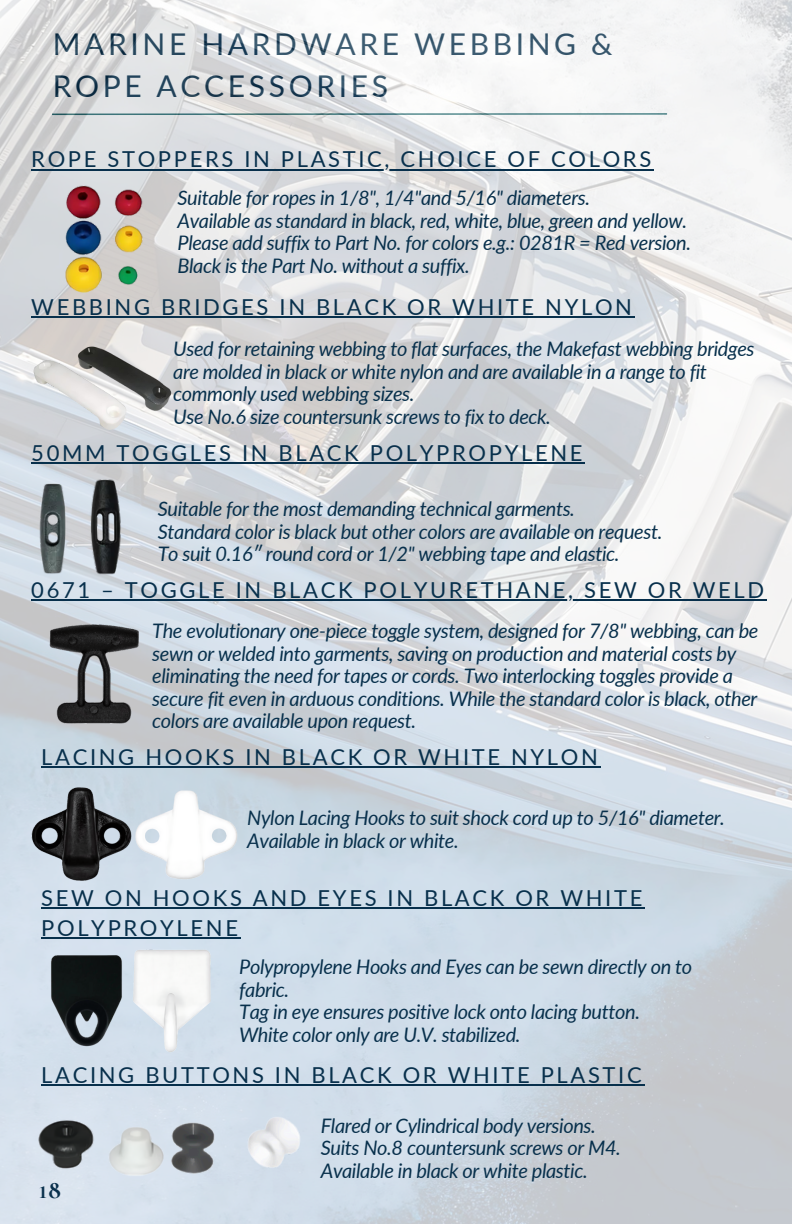
<style>
.page{position:relative;width:792px;height:1224px;background:#fff}
.page>*{position:absolute;margin:0;border:0;box-sizing:border-box;transform-origin:0 0}
.t1{font:30px/42px "Lato";letter-spacing:.12em;color:#08304c}
.t2{font:700 24.4px "Cormorant SC";color:#09304c}
.t3{font:22px/30px "Lato";letter-spacing:.12em;color:#08304c}
.t4{font:italic 20px/22.4px "Lato";letter-spacing:-.02em;color:#08304c}
</style>
<div class="page">
<img style="left:0;top:0;width:792px;height:1224px">
<img style="left:38px;top:1101px;width:129px;height:95px">
<hr style="left:41px;top:1085px;width:603px;height:1px;background:#08304c">
<img style="left:169px;top:1114px;width:140px;height:69px">
<img style="left:93px;top:919px;width:158px;height:165px">
<img style="left:18px;top:930px;width:136px;height:142px">
<img style="left:137px;top:789px;width:109px;height:93px">
<img style="left:28px;top:784px;width:109px;height:107px">
<img style="left:18px;top:595px;width:156px;height:156px">
<img style="left:73px;top:466px;width:64px;height:118px">
<img style="left:28px;top:475px;width:46px;height:106px">
<img style="left:18px;top:325px;width:170px;height:126px">
<img style="left:52px;top:184px;width:101px;height:120px">
<hr style="left:41px;top:907px;width:604px;height:2px;background:#08304c">
<hr style="left:41px;top:937px;width:200px;height:2px;background:#08304c">
<hr style="left:41px;top:767px;width:560px;height:1px;background:#08304c">
<hr style="left:31px;top:599px;width:736px;height:2px;background:#08304c">
<hr style="left:31px;top:462px;width:554px;height:2px;background:#08304c">
<hr style="left:31px;top:316px;width:604px;height:2px;background:#08304c">
<hr style="left:31px;top:169px;width:623px;height:1px;background:#08304c">
<p class="t1" style="left:53px;top:23px;width:561px">MARINE HARDWARE WEBBING &amp;<br>ROPE ACCESSORIES</p>
<p class="t3" style="left:31px;top:144px;width:622px">ROPE STOPPERS IN PLASTIC, CHOICE OF COLORS</p>
<p class="t4" style="left:178px;top:186px;width:414px">Suitable for ropes in 1/8", 1/4"and 5/16" diameters.</p>
<p class="t4" style="left:178px;top:209px;width:511px">Available as standard in black, red, white, blue, green and yellow.</p>
<p class="t4" style="left:178px;top:231px;width:515px">Please add suffix to Part No. for colors e.g.: 0281R = Red version.<br>Black is the Part No. without a suffix.</p>
<p class="t3" style="left:31px;top:291px;width:602px">WEBBING BRIDGES IN BLACK OR WHITE NYLON</p>
<h2 class="t4" style="left:173px;top:337px;width:583px">Used for retaining webbing to flat surfaces, the Makefast webbing bridges are molded in black or white nylon and are available in a range to fit commonly used webbing sizes.</h2>
<p class="t4" style="left:173px;top:405px;width:379px">Use No.6 size countersunk screws to fix to deck.</p>
<p class="t3" style="left:31px;top:437px;width:553px">50MM TOGGLES IN BLACK POLYPROPYLENE</p>
<p class="t4" style="left:158px;top:497px;width:419px">Suitable for the most demanding technical garments.</p>
<p class="t4" style="left:158px;top:520px;width:506px">Standard color is black but other colors are available on request.</p>
<p class="t4" style="left:158px;top:542px;width:463px">To suit 0.16″ round cord or 1/2" webbing tape and elastic.</p>
<p class="t3" style="left:31px;top:574px;width:734px">0671 – TOGGLE IN BLACK POLYURETHANE, SEW OR WELD</p>
<h2 class="t4" style="left:152px;top:620px;width:608px">The evolutionary one-piece toggle system, designed for 7/8" webbing, can be sewn or welded into garments, saving on production and material costs by eliminating the need for tapes or cords. Two interlocking toggles provide a secure fit even in arduous conditions. While the standard color is black, other colors are available upon request.</h2>
<p class="t3" style="left:41px;top:741px;width:558px">LACING HOOKS IN BLACK OR WHITE NYLON</p>
<p class="t4" style="left:247px;top:806px;width:479px">Nylon Lacing Hooks to suit shock cord up to 5/16" diameter.</p>
<p class="t4" style="left:247px;top:829px;width:213px">Available in black or white.</p>
<h2 class="t3" style="left:41px;top:882px;width:603px">SEW ON HOOKS AND EYES IN BLACK OR WHITE<br>POLYPROYLENE</h2>
<p class="t4" style="left:239px;top:955px;width:454px">Polypropylene Hooks and Eyes can be sewn directly on to fabric.</p>
<p class="t4" style="left:239px;top:1000px;width:402px">Tag in eye ensures positive lock onto lacing button.</p>
<h2 class="t4" style="left:239px;top:1023px;width:283px">White color only are U.V. stabilized.</h2>
<h2 class="t3" style="left:41px;top:1059px;width:602px">LACING BUTTONS IN BLACK OR WHITE PLASTIC</h2>
<p class="t2" style="left:39px;top:1175px;width:25px">18</p>
<p class="t4" style="left:321px;top:1114px;width:277px">Flared or Cylindrical body versions.</p>
<p class="t4" style="left:321px;top:1136px;width:302px">Suits No.8 countersunk screws or M4.</p>
<p class="t4" style="left:321px;top:1159px;width:269px">Available in black or white plastic.</p>
</div>
